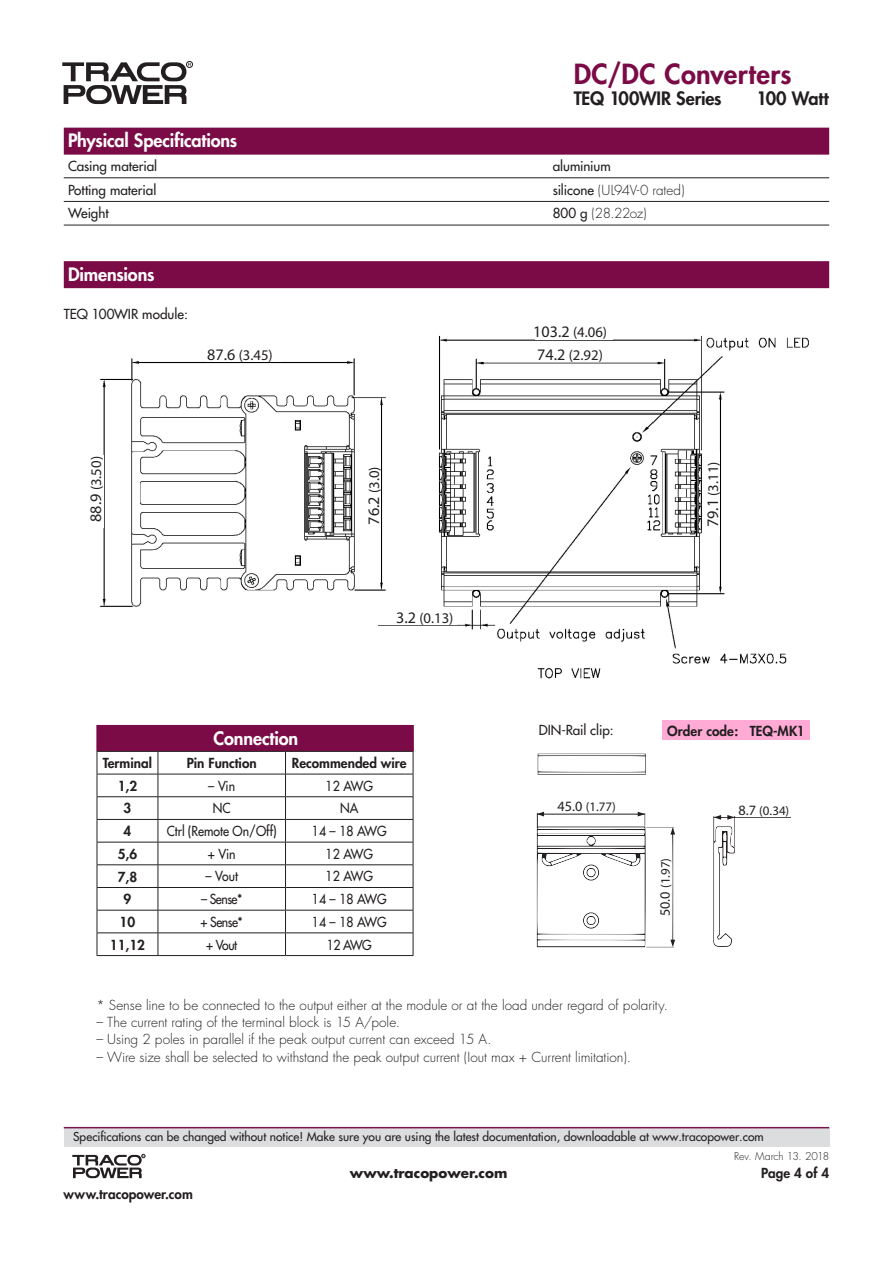
<style>
.page{position:relative;width:893px;height:1263px;background:#fff}
.page>*{position:absolute;margin:0;border:0;box-sizing:border-box;transform-origin:0 0}
.t1{font:800 27px "Futura";letter-spacing:.015em;color:#7b0b46}
.t2{font:800 18px "Futura";letter-spacing:-.01em;color:#fff}
.t3{font:800 18px "Futura";letter-spacing:-.01em;color:#231f20}
.t4{font:14.85px/22.8px "Myriad Pro";color:#231f20}
.t5{font:14.7px "Myriad Pro";color:#231f20}
.t6{font:300 13.5px "Futura";color:#231f20}
.t7{font:13.5px "Futura";letter-spacing:-.005em;color:#231f20;scale:.91 1}
.t8{font:800 13.5px "Futura";color:#231f20}
.t9{font:13.5px "Futura";letter-spacing:-.005em;color:#231f20}
.t10{font:700 13.5px "Futura";color:#231f20}
.t11{font:13.05px "Myriad Pro";color:#231f20}
.t12{font:12px "Futura";color:#231f20}
.t13{font:300 10.5px "Futura";letter-spacing:-.01em;color:#231f20}
.s1{font-weight:400}
.s2{font-size:16.2px}
.s3{font-size:16.05px}
.s4{font-size:14.25px}
</style>
<div class="page">
<div style="left:64px;top:1128px;width:765px;height:18px;background:#dcdddf"></div>
<hr style="left:64px;top:1127px;width:765px;height:1px;background:#77154d">
<svg style="left:72px;top:1154px;width:73px;height:24px"></svg>
<div style="left:186px;top:61px;width:7px;height:7px;border:1px solid #231f20;border-radius:50%"></div>
<svg style="left:62px;top:62px;width:129px;height:42px"></svg>
<div style="left:64px;top:128px;width:765px;height:27px;background:#7b0b46"></div>
<hr style="left:64px;top:177px;width:765px;height:1px;background:#231f20">
<hr style="left:64px;top:201px;width:765px;height:1px;background:#231f20">
<hr style="left:64px;top:225px;width:765px;height:1px;background:#231f20">
<div style="left:64px;top:261px;width:765px;height:27px;background:#7b0b46"></div>
<img style="left:100px;top:335px;width:710px;height:344px">
<div style="left:206px;top:347px;width:75px;height:14px;background:#fff"></div>
<div style="left:87px;top:455px;width:16px;height:72px;background:#fff"></div>
<div style="left:365px;top:456px;width:15px;height:75px;background:#fff"></div>
<div style="left:535px;top:323px;width:78px;height:17px;background:#fff"></div>
<div style="left:527px;top:345px;width:91px;height:17px;background:#fff"></div>
<div style="left:706px;top:451px;width:14px;height:84px;background:#fff"></div>
<div style="left:377px;top:608px;width:80px;height:16px;background:#fff"></div>
<div style="left:96px;top:725px;width:318px;height:26px;background:#7b0b46"></div>
<hr style="left:97px;top:751px;width:61px;height:1px;background:#231f20">
<hr style="left:158px;top:751px;width:127px;height:1px;background:#231f20">
<hr style="left:285px;top:751px;width:128px;height:1px;background:#231f20">
<hr style="left:97px;top:774px;width:61px;height:1px;background:#231f20">
<hr style="left:158px;top:774px;width:127px;height:1px;background:#231f20">
<hr style="left:285px;top:774px;width:128px;height:1px;background:#231f20">
<hr style="left:97px;top:796px;width:61px;height:1px;background:#231f20">
<hr style="left:158px;top:796px;width:127px;height:1px;background:#231f20">
<hr style="left:285px;top:796px;width:128px;height:1px;background:#231f20">
<hr style="left:97px;top:819px;width:61px;height:1px;background:#231f20">
<hr style="left:158px;top:819px;width:127px;height:1px;background:#231f20">
<hr style="left:285px;top:819px;width:128px;height:1px;background:#231f20">
<hr style="left:97px;top:842px;width:61px;height:1px;background:#231f20">
<hr style="left:158px;top:842px;width:127px;height:1px;background:#231f20">
<hr style="left:285px;top:842px;width:128px;height:1px;background:#231f20">
<hr style="left:97px;top:864px;width:61px;height:1px;background:#231f20">
<hr style="left:158px;top:864px;width:127px;height:1px;background:#231f20">
<hr style="left:285px;top:864px;width:128px;height:1px;background:#231f20">
<hr style="left:97px;top:887px;width:61px;height:1px;background:#231f20">
<hr style="left:158px;top:887px;width:127px;height:1px;background:#231f20">
<hr style="left:285px;top:887px;width:128px;height:1px;background:#231f20">
<hr style="left:97px;top:910px;width:61px;height:1px;background:#231f20">
<hr style="left:158px;top:910px;width:127px;height:1px;background:#231f20">
<hr style="left:285px;top:910px;width:128px;height:1px;background:#231f20">
<hr style="left:97px;top:932px;width:61px;height:1px;background:#231f20">
<svg style="left:97px;top:752px;width:1px;height:203px"></svg>
<hr style="left:158px;top:932px;width:127px;height:1px;background:#231f20">
<svg style="left:158px;top:752px;width:1px;height:203px"></svg>
<hr style="left:285px;top:932px;width:128px;height:1px;background:#231f20">
<svg style="left:285px;top:752px;width:1px;height:203px"></svg>
<svg style="left:413px;top:752px;width:1px;height:203px"></svg>
<hr style="left:97px;top:955px;width:61px;height:1px;background:#231f20">
<hr style="left:158px;top:955px;width:127px;height:1px;background:#231f20">
<hr style="left:285px;top:955px;width:128px;height:1px;background:#231f20">
<svg style="left:536px;top:753px;width:110px;height:194px"></svg>
<svg style="left:538px;top:754px;width:108px;height:21px"></svg>
<svg style="left:713px;top:815px;width:78px;height:132px"></svg>
<div style="left:568px;top:797px;width:56px;height:15px;background:#fff"></div>
<div style="left:736px;top:799px;width:57px;height:17px;background:#fff"></div>
<svg style="left:537px;top:800px;width:138px;height:148px"></svg>
<div style="left:662px;top:721px;width:148px;height:19px;background:#ffabd5"></div>
<h1 class="t1" style="left:574px;top:57px;width:219px">DC/DC Converters</h1>
<h2 class="t3" style="left:574px;top:87px;width:149px">TEQ 100WIR Series</h2>
<h2 class="t3" style="left:757px;top:87px;width:74px">100 Watt</h2>
<h2 class="t2" style="left:68px;top:129px;width:171px">Physical Specifications</h2>
<p class="t9" style="left:68px;top:158px;width:91px">Casing material</p>
<p class="t9" style="left:553px;top:158px;width:59px">aluminium</p>
<p class="t9" style="left:68px;top:181px;width:90px">Potting material</p>
<p class="t6" style="left:553px;top:182px;width:133px"><span class="s1">silicone</span> (UL94V-0 rated)</p>
<p class="t9" style="left:68px;top:205px;width:42px">Weight</p>
<p class="t6" style="left:553px;top:205px;width:95px"><span class="s1">800 g</span> (28.22oz)</p>
<h2 class="t2" style="left:68px;top:263px;width:88px">Dimensions</h2>
<p class="t9" style="left:64px;top:306px;width:126px">TEQ 100WIR module:</p>
<p class="t4" style="left:207px;top:344px;width:67px"><span class="s2">87.6</span> (3.45)</p>
<p class="t5" style="left:87px;top:522px;width:67px;rotate:-90deg"><span class="s3">88.9</span> (3.50)</p>
<p class="t5" style="left:365px;top:525px;width:60px;rotate:-90deg"><span class="s3">76.2</span> (3.0)</p>
<p class="t4" style="left:396px;top:606px;width:59px"><span class="s2">3.2</span> (0.13)</p>
<h2 class="t2" style="left:214px;top:726px;width:86px">Connection</h2>
<p class="t8" style="left:103px;top:754px;width:50px">Terminal</p>
<p class="t8" style="left:187px;top:754px;width:71px">Pin Function</p>
<p class="t8" style="left:292px;top:754px;width:116px">Recommended wire</p>
<p class="t8" style="left:118px;top:777px;width:21px">1,2</p>
<p class="t7" style="left:208px;top:777px;width:31px">– Vin</p>
<p class="t7" style="left:326px;top:777px;width:54px">12 AWG</p>
<p class="t8" style="left:124px;top:800px;width:9px">3</p>
<p class="t7" style="left:213px;top:800px;width:21px">NC</p>
<p class="t7" style="left:340px;top:800px;width:22px">NA</p>
<p class="t8" style="left:124px;top:822px;width:9px">4</p>
<p class="t7" style="left:167px;top:823px;width:122px">Ctrl (Remote On/Off)</p>
<p class="t7" style="left:312px;top:823px;width:84px">14 – 18 AWG</p>
<p class="t8" style="left:118px;top:845px;width:21px">5,6</p>
<p class="t7" style="left:208px;top:845px;width:32px">+ Vin</p>
<p class="t7" style="left:326px;top:845px;width:54px">12 AWG</p>
<p class="t8" style="left:118px;top:868px;width:21px">7,8</p>
<p class="t7" style="left:205px;top:868px;width:37px">– Vout</p>
<p class="t7" style="left:326px;top:868px;width:54px">12 AWG</p>
<p class="t8" style="left:124px;top:891px;width:9px">9</p>
<p class="t7" style="left:201px;top:891px;width:47px">– Sense*</p>
<p class="t7" style="left:312px;top:891px;width:84px">14 – 18 AWG</p>
<p class="t8" style="left:120px;top:913px;width:17px">10</p>
<p class="t7" style="left:201px;top:913px;width:48px">+ Sense*</p>
<p class="t7" style="left:312px;top:913px;width:84px">14 – 18 AWG</p>
<p class="t8" style="left:110px;top:936px;width:37px">11,12</p>
<p class="t7" style="left:206px;top:936px;width:36px">+ Vout</p>
<p class="t7" style="left:327px;top:936px;width:51px">12 AWG</p>
<p class="t4" style="left:533px;top:321px;width:75px"><span class="s2">103.2</span> (4.06)<br><span class="s2">74.2</span> (2.92)</p>
<p class="t5" style="left:704px;top:527px;width:67px;rotate:-90deg"><span class="s3">79.1</span> (3.11)</p>
<p class="t9" style="left:539px;top:722px;width:77px">DIN-Rail clip:</p>
<p class="t8" style="left:667px;top:722px;width:139px">Order code: TEQ-MK1</p>
<p class="t11" style="left:557px;top:798px;width:60px"><span class="s4">45.0</span> (1.77)</p>
<p class="t11" style="left:738px;top:803px;width:52px"><span class="s4">8.7</span> (0.34)</p>
<p class="t11" style="left:657px;top:916px;width:60px;rotate:-90deg"><span class="s4">50.0</span> (1.97)</p>
<p class="t6" style="left:96px;top:997px;width:573px">* Sense line to be connected to the output either at the module or at the load under regard of polarity.</p>
<p class="t6" style="left:96px;top:1014px;width:305px">– The current rating of the terminal block is 15 A/pole.</p>
<p class="t6" style="left:96px;top:1031px;width:397px">– Using 2 poles in parallel if the peak output current can exceed 15 A.</p>
<p class="t6" style="left:96px;top:1048px;width:536px">– Wire size shall be selected to withstand the peak output current (Iout max + Current limitation).</p>
<p class="t12" style="left:73px;top:1129px;width:692px">Specifications can be changed without notice! Make sure you are using the latest documentation, downloadable at www.tracopower.com</p>
<p class="t10" style="left:350px;top:1163px;width:159px">www.tracopower.com</p>
<p class="t8" style="left:761px;top:1164px;width:69px">Page 4 of 4</p>
<p class="t13" style="left:734px;top:1150px;width:96px">Rev. March 13. 2018</p>
<p class="t8" style="left:63px;top:1186px;width:131px">www.tracopower.com</p>
</div>
